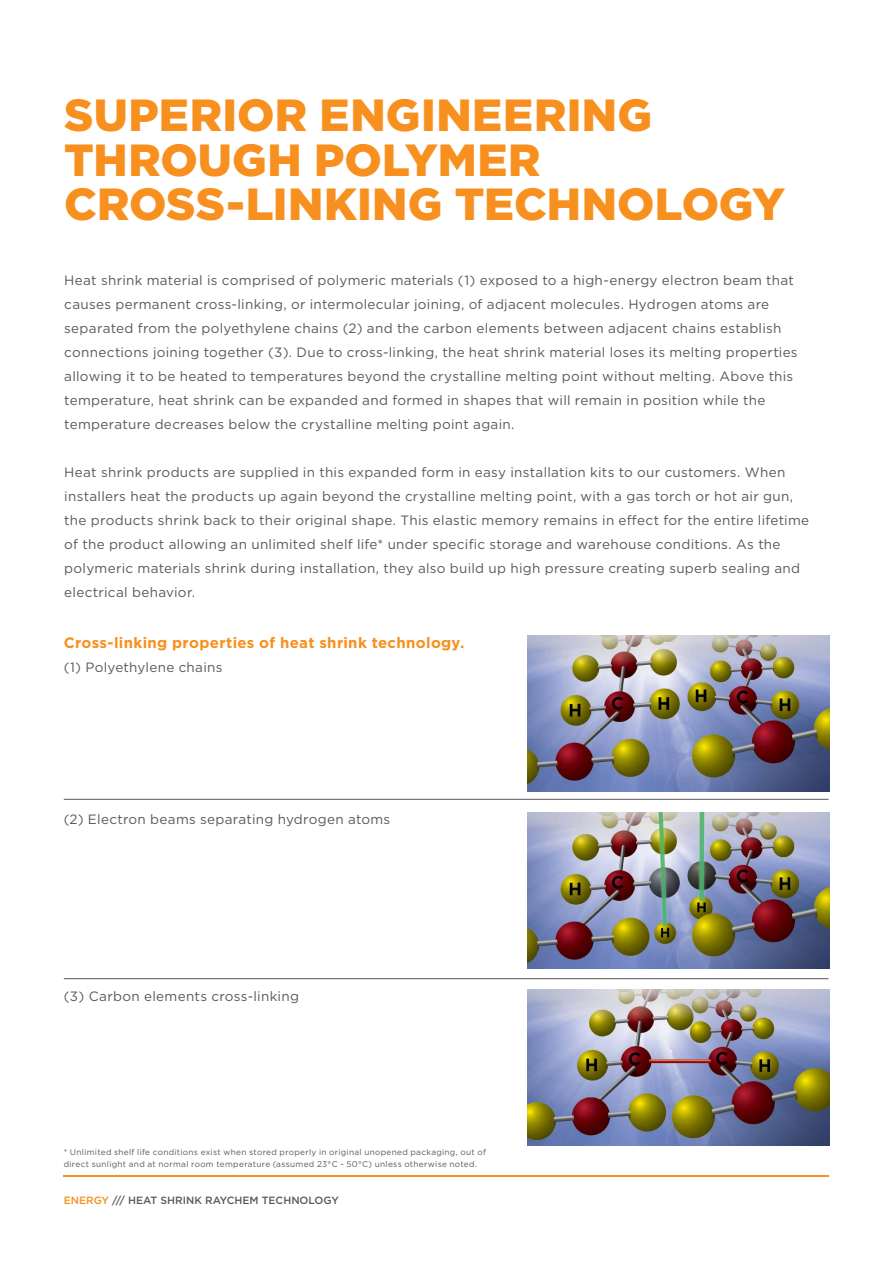
<style>
.page{position:relative;width:893px;height:1263px;background:#fff}
.page>*{position:absolute;margin:0;border:0;box-sizing:border-box;transform-origin:0 0}
.t1{font:900 45px/44.2px "Gotham";letter-spacing:.005em;color:#f7901e}
.t2{font:700 15px "Gotham";letter-spacing:.02em;color:#f7901e}
.t3{font:13.5px/24px "Gotham";letter-spacing:.02em;color:#58595b}
.t4{font:500 10.5px "Gotham";color:#58595b}
.t5{font:8.25px/12px "Gotham";letter-spacing:.035em;color:#58595b}
.s1{color:#f7901e}
</style>
<div class="page">
<hr style="left:64px;top:1176px;width:765px;height:1px;background:#f7901e">
<img style="left:528px;top:990px;width:301px;height:155px">
<img style="left:528px;top:813px;width:301px;height:155px">
<img style="left:528px;top:636px;width:301px;height:155px">
<hr style="left:64px;top:799px;width:765px;height:1px;background:#58595b">
<hr style="left:64px;top:978px;width:765px;height:1px;background:#58595b">
<h1 class="t1" style="left:64px;top:93px;width:722px">SUPERIOR ENGINEERING<br>THROUGH POLYMER<br>CROSS-LINKING TECHNOLOGY</h1>
<p class="t3" style="left:64px;top:268px;width:735px">Heat shrink material is comprised of polymeric materials (1) exposed to a high-energy electron beam that causes permanent cross-linking, or intermolecular joining, of adjacent molecules. Hydrogen atoms are separated from the polyethylene chains (2) and the carbon elements between adjacent chains establish connections joining together (3). Due to cross-linking, the heat shrink material loses its melting properties allowing it to be heated to temperatures beyond the crystalline melting point without melting. Above this temperature, heat shrink can be expanded and formed in shapes that will remain in position while the temperature decreases below the crystalline melting point again.</p>
<p class="t3" style="left:64px;top:460px;width:746px">Heat shrink products are supplied in this expanded form in easy installation kits to our customers. When installers heat the products up again beyond the crystalline melting point, with a gas torch or hot air gun, the products shrink back to their original shape. This elastic memory remains in effect for the entire lifetime of the product allowing an unlimited shelf life* under specific storage and warehouse conditions. As the polymeric materials shrink during installation, they also build up high pressure creating superb sealing and electrical behavior.</p>
<p class="t2" style="left:64px;top:633px;width:402px">Cross-linking properties of heat shrink technology.</p>
<p class="t3" style="left:64px;top:655px;width:160px">(1) Polyethylene chains</p>
<p class="t3" style="left:64px;top:806px;width:328px">(2) Electron beams separating hydrogen atoms</p>
<p class="t3" style="left:64px;top:984px;width:237px">(3) Carbon elements cross-linking</p>
<p class="t5" style="left:64px;top:1146px;width:424px">* Unlimited shelf life conditions exist when stored properly in original unopened packaging, out of direct sunlight and at normal room temperature (assumed 23°C - 50°C) unless otherwise noted.</p>
<p class="t4" style="left:64px;top:1193px;width:277px"><span class="s1">ENERGY</span> /// HEAT SHRINK RAYCHEM TECHNOLOGY</p>
</div>
